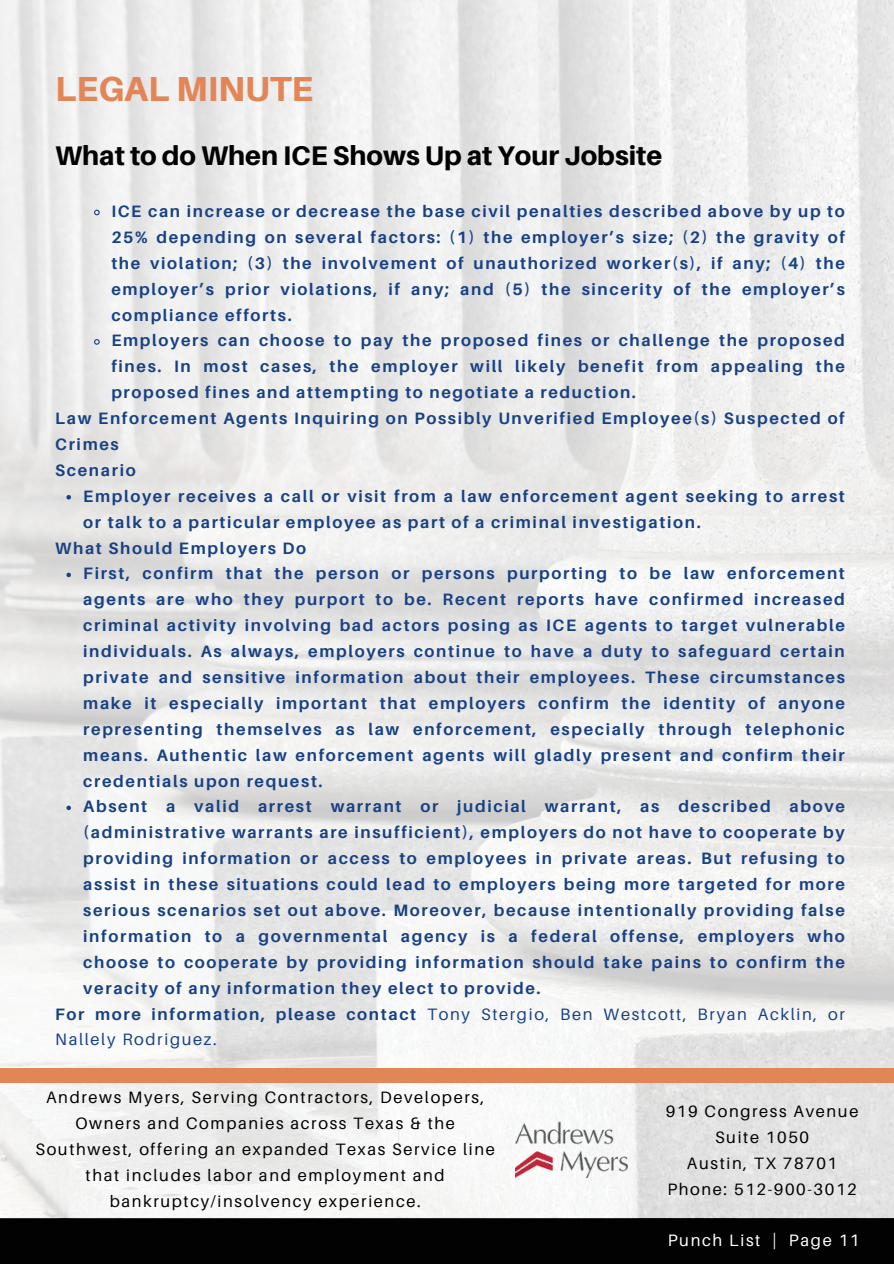
<style>
.page{position:relative;width:894px;height:1264px;background:#fff}
.page>*{position:absolute;margin:0;border:0;box-sizing:border-box;transform-origin:0 0}
.t1{font:800 34.8px "Aileron";color:#e38657}
.t2{font:800 27px "Aileron";color:#020202}
.t3{font:700 16.5px/25.8px "Aileron";letter-spacing:.1em;color:#184183;text-align:justify}
.t4{font:16.5px/25.8px "Aileron";letter-spacing:.1em;color:#000;text-align:center}
.t5{font:16.5px/25.8px "Aileron";letter-spacing:.1em;color:#184183}
.t6{font:16.5px "Aileron";letter-spacing:.1em;color:#fff}
.s1{font-weight:700}
</style>
<div class="page">
<div style="left:0;top:1218px;width:893px;height:45px;background:#020202"></div>
<img style="left:0;top:0;width:893px;height:1218px">
<svg style="left:93px;top:209px;width:7px;height:7px"></svg>
<svg style="left:93px;top:338px;width:7px;height:7px"></svg>
<svg style="left:66px;top:495px;width:5px;height:4px"></svg>
<svg style="left:66px;top:572px;width:5px;height:5px"></svg>
<svg style="left:66px;top:805px;width:5px;height:5px"></svg>
<div style="left:0;top:1068px;width:893px;height:14px;background:#e38657"></div>
<img style="left:515px;top:1093px;width:112px;height:113px">
<p class="t1" style="left:55px;top:67px;width:259px">LEGAL MINUTE</p>
<p class="t2" style="left:55px;top:139px;width:608px">What to do When ICE Shows Up at Your Jobsite</p>
<p class="t3" style="left:111px;top:198px;width:734px">ICE can increase or decrease the base civil penalties described above by up to 25% depending on several factors: (1) the employer’s size; (2) the gravity of the violation; (3) the involvement of unauthorized worker(s), if any; (4) the employer’s prior violations, if any; and (5) the sincerity of the employer’s compliance efforts.</p>
<h1 class="t3" style="left:111px;top:327px;width:734px">Employers can choose to pay the proposed fines or challenge the proposed fines. In most cases, the employer will likely benefit from appealing the proposed fines and attempting to negotiate a reduction.</h1>
<h2 class="t3" style="left:55px;top:405px;width:791px;text-align:left">Law Enforcement Agents Inquiring on Possibly Unverified Employee(s) Suspected of<br>Crimes<br>Scenario</h2>
<p class="t3" style="left:83px;top:482px;width:762px">Employer receives a call or visit from a law enforcement agent seeking to arrest or talk to a particular employee as part of a criminal investigation.</p>
<p class="t3" style="left:55px;top:534px;width:252px">What Should Employers Do</p>
<h3 class="t3" style="left:83px;top:560px;width:763px">First, confirm that the person or persons purporting to be law enforcement agents are who they purport to be. Recent reports have confirmed increased criminal activity involving bad actors posing as ICE agents to target vulnerable individuals. As always, employers continue to have a duty to safeguard certain private and sensitive information about their employees. These circumstances make it especially important that employers confirm the identity of anyone representing themselves as law enforcement, especially through telephonic means. Authentic law enforcement agents will gladly present and confirm their credentials upon request.</h3>
<p class="t3" style="left:83px;top:793px;width:763px">Absent a valid arrest warrant or judicial warrant, as described above (administrative warrants are insufficient), employers do not have to cooperate by providing information or access to employees in private areas. But refusing to assist in these situations could lead to employers being more targeted for more serious scenarios set out above. Moreover, because intentionally providing false information to a governmental agency is a federal offense, employers who choose to cooperate by providing information should take pains to confirm the veracity of any information they elect to provide.</p>
<h3 class="t5" style="left:55px;top:1000px;width:791px"><span class="s1">For more information, please contact</span> Tony Stergio, Ben Westcott, Bryan Acklin, or<br>Nallely Rodriguez.</h3>
<p class="t4" style="left:35px;top:1084px;width:461px">Andrews Myers, Serving Contractors, Developers, Owners and Companies across Texas &amp; the Southwest, offering an expanded Texas Service line that includes labor and employment and bankruptcy/insolvency experience.</p>
<p class="t4" style="left:665px;top:1097px;width:194px">919 Congress Avenue</p>
<p class="t4" style="left:714px;top:1123px;width:96px">Suite 1050</p>
<p class="t4" style="left:686px;top:1149px;width:152px">Austin, TX 78701</p>
<p class="t4" style="left:667px;top:1175px;width:191px">Phone: 512-900-3012</p>
<p class="t6" style="left:667px;top:1229px;width:193px">Punch List | Page 11</p>
</div>
